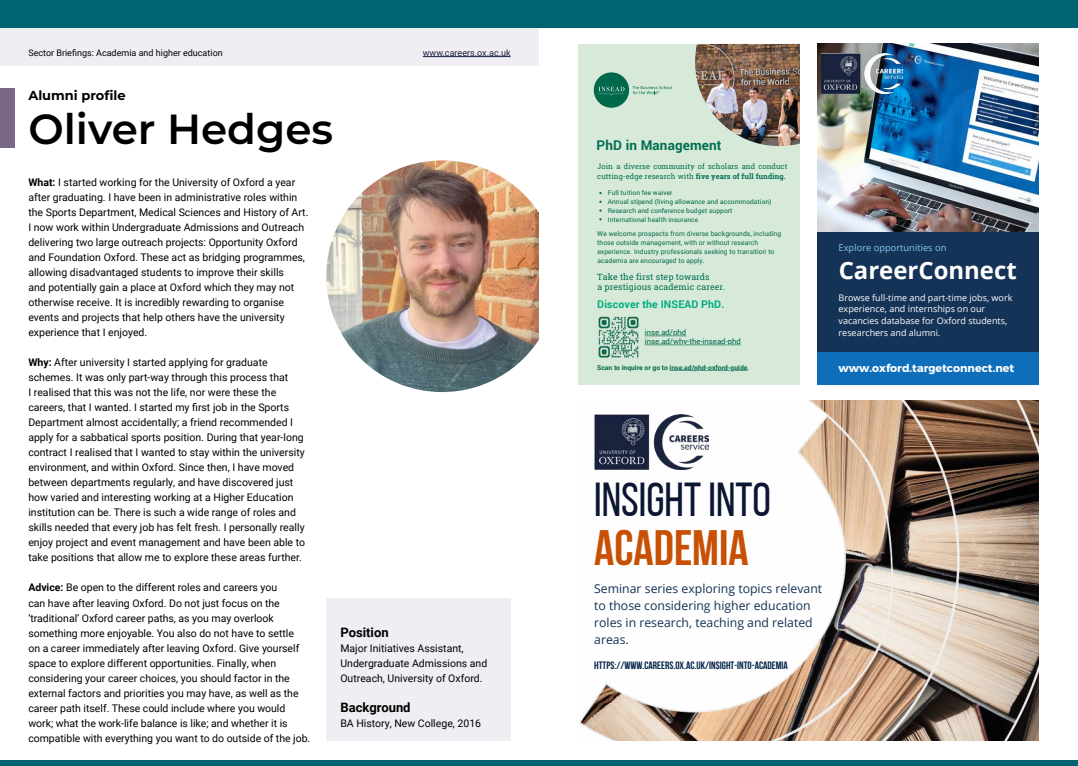
<style>
.page{position:relative;width:1078px;height:766px;background:#fff}
.page>*{position:absolute;margin:0;border:0;box-sizing:border-box;transform-origin:0 0}
.t1{font:700 49.6px "Bebas Neue";color:#c85005}
.t2{font:47.5px "Bebas Neue";color:#0b1633}
.Article_Intro___Article_Title___Black{font:600 42px "Montserrat";color:#000}
.t3{font:700 23.9px "Open Sans";color:#fff}
.t4{font:700 13.5px "Roboto";letter-spacing:.01em;color:#006f51}
.Body_Text___Subheading{font:700 13px "Roboto";color:#000}
.Article_Intro___Intro_Text___Black{font:700 13px "Montserrat";color:#000}
.t5{font:12.2px/16.8px "Open Sans";color:#002147}
.t6{font:700 11px "Montserrat";color:#fff}
.t7{font:700 10.7px "Bebas Neue";color:#002147}
.t8{font:700 10.6px "Roboto";letter-spacing:.01em;color:#00ad7c}
.Body_Text___Paragraph___Space_Before{font:10.5px/15px "Roboto";color:#000}
.Body_Text___Paragraph{font:10.5px/15px "Roboto";color:#000}
.t9{font:9.3px "Open Sans";color:#80c8f0}
.t10{font:9px/11.9px "Open Sans";color:#fff}
.Running_Head___Left_Hand_Page{font:9px "Roboto";color:#000}
.URL_In_Header___Left_Hand_Page{font:9px "Roboto";color:#18233f}
.t11{font:8.7px/10.1px "Roboto Slab";letter-spacing:.01em;color:#006f51}
.t12{font:7.7px/9px "Roboto";color:#00684b}
.t13{font:7.4px/9.8px "Roboto Slab";letter-spacing:.01em;color:#006f51}
.t14{font:6.7px/9px "Roboto";letter-spacing:.01em;color:#00684b}
.t15{font:700 6.7px "Roboto";color:#00684b}
.t16{font:6.6px/8.8px "Roboto";letter-spacing:.01em;color:#00684b}
.s1{font-weight:700}
</style>
<div class="page">
<div style="left:539px;top:760px;width:538px;height:5px;background:#006470"></div>
<div style="left:0;top:760px;width:539px;height:5px;background:#006470"></div>
<div style="left:539px;top:0;width:538px;height:28px;background:#006470"></div>
<div style="left:0;top:0;width:539px;height:28px;background:#006470"></div>
<img style="left:578px;top:400px;width:459px;height:340px">
<img style="left:594px;top:414px;width:114px;height:55px">
<div style="left:816px;top:152px;width:221px;height:232px;background:#153356"></div>
<img style="left:816px;top:44px;width:221px;height:188px">
<img style="left:821px;top:53px;width:81px;height:40px">
<div style="left:816px;top:352px;width:221px;height:32px;background:#0e6eba"></div>
<div style="left:0;top:28px;width:539px;height:38px;background:#f1eef3"></div>
<hr style="left:423px;top:56px;width:87px;height:1px;background:#18233f">
<img style="left:326px;top:160px;width:213px;height:232px">
<div style="left:0;top:89px;width:14px;height:59px;background:#7a6787"></div>
<div style="left:326px;top:598px;width:184px;height:142px;background:#f1eef3"></div>
<div style="left:578px;top:44px;width:221px;height:340px;background:#d7ead9"></div>
<div style="left:593px;top:72px;width:36px;height:36px;background:#00684b;border-radius:18px"></div>
<svg style="left:598px;top:87px;width:26px;height:9px"></svg>
<svg style="left:632px;top:86px;width:40px;height:8px"></svg>
<img style="left:695px;top:44px;width:104px;height:102px">
<img style="left:598px;top:316px;width:41px;height:41px">
<svg style="left:644px;top:335px;width:42px;height:1px"></svg>
<hr style="left:686px;top:344px;width:39px;height:1px;background:#00684b">
<hr style="left:644px;top:344px;width:39px;height:1px;background:#00684b">
<svg style="left:725px;top:344px;width:15px;height:1px"></svg>
<svg style="left:734px;top:370px;width:13px;height:1px"></svg>
<hr style="left:696px;top:370px;width:34px;height:1px;background:#00684b">
<svg style="left:669px;top:370px;width:24px;height:1px"></svg>
<p class="Running_Head___Left_Hand_Page" style="left:28px;top:46px;width:196px">Sector Briefings: Academia and higher education</p>
<p class="URL_In_Header___Left_Hand_Page" style="left:423px;top:46px;width:89px">www.careers.ox.ac.uk</p>
<p class="Running_Head___Left_Hand_Page" style="left:28px;top:46px;width:7px">5</p>
<p class="Running_Head___Left_Hand_Page" style="left:57px;top:46px;width:140px">Sector briefings: Subsection Name</p>
<p class="Article_Intro___Intro_Text___Black" style="left:28px;top:86px;width:99px">Alumni profile</p>
<p class="Article_Intro___Article_Title___Black" style="left:28px;top:99px;width:306px">Oliver Hedges</p>
<p class="Body_Text___Paragraph" style="left:28px;top:174px;width:281px"><span class="s1">What:</span> I started working for the University of Oxford a year after graduating. I have been in administrative roles within the Sports Department, Medical Sciences and History of Art.<br>I now work within Undergraduate Admissions and Outreach delivering two large outreach projects: Opportunity Oxford and Foundation Oxford. These act as bridging programmes, allowing disadvantaged students to improve their skills<br>and potentially gain a place at Oxford which they may not otherwise receive. It is incredibly rewarding to organise events and projects that help others have the university experience that I enjoyed.</p>
<p class="Body_Text___Paragraph___Space_Before" style="left:28px;top:354px;width:278px"><span class="s1">Why:</span> After university I started applying for graduate schemes. It was only part-way through this process that<br>I realised that this was not the life, nor were these the careers, that I wanted. I started my first job in the Sports Department almost accidentally; a friend recommended I apply for a sabbatical sports position. During that year-long contract I realised that I wanted to stay within the university environment, and within Oxford. Since then, I have moved between departments regularly, and have discovered just how varied and interesting working at a Higher Education institution can be. There is such a wide range of roles and skills needed that every job has felt fresh. I personally really enjoy project and event management and have been able to take positions that allow me to explore these areas further.</p>
<p class="Body_Text___Paragraph___Space_Before" style="left:28px;top:579px;width:283px"><span class="s1">Advice:</span> Be open to the different roles and careers you<br>can have after leaving Oxford. Do not just focus on the ‘traditional’ Oxford career paths, as you may overlook something more enjoyable. You also do not have to settle<br>on a career immediately after leaving Oxford. Give yourself space to explore different opportunities. Finally, when considering your career choices, you should factor in the external factors and priorities you may have, as well as the career path itself. These could include where you would work; what the work-life balance is like; and whether it is compatible with everything you want to do outside of the job.</p>
<p class="Body_Text___Subheading" style="left:340px;top:622px;width:50px">Position</p>
<p class="Body_Text___Paragraph" style="left:340px;top:639px;width:148px">Major Initiatives Assistant,<br>Undergraduate Admissions and<br>Outreach, University of Oxford.</p>
<p class="Body_Text___Subheading" style="left:340px;top:697px;width:72px">Background</p>
<p class="Body_Text___Paragraph" style="left:340px;top:714px;width:142px">BA History, New College, 2016</p>
<p class="t4" style="left:596px;top:136px;width:126px">PhD in Management</p>
<p class="t13" style="left:597px;top:161px;width:191px">Join a diverse community of scholars and conduct cutting-edge research with <span class="s1">five years of full funding.</span></p>
<p class="t16" style="left:607px;top:188px;width:165px">Full tuition fee waiver<br>Annual stipend (living allowance and accommodation)<br>Research and conference budget support International health insurance</p>
<p class="t14" style="left:597px;top:229px;width:185px">We welcome prospects from diverse backgrounds, including those outside management, with or without research experience. Industry professionals seeking to transition to academia are encouraged to apply.</p>
<p class="t11" style="left:597px;top:271px;width:129px">Take the first step towards<br>a prestigious academic career.</p>
<p class="t8" style="left:597px;top:296px;width:129px">Discover the INSEAD PhD.</p>
<p class="t12" style="left:644px;top:327px;width:98px">inse.ad/phd inse.ad/why-the-insead-phd</p>
<p class="t15" style="left:597px;top:362px;width:154px">Scan to inquire or go to inse.ad/phd-oxford-guide.</p>
<p class="t9" style="left:838px;top:241px;width:109px">Explore opportunities on</p>
<p class="t3" style="left:838px;top:253px;width:179px">CareerConnect</p>
<p class="t10" style="left:838px;top:291px;width:175px">Browse full-time and part-time jobs, work experience, and internships on our vacancies database for Oxford students, researchers and alumni.</p>
<p class="t6" style="left:838px;top:361px;width:177px">www.oxford.targetconnect.net</p>
<p class="t2" style="left:594px;top:474px;width:178px">INSIGHT INTO</p>
<p class="t1" style="left:594px;top:520px;width:156px">ACADEMIA</p>
<p class="t5" style="left:594px;top:579px;width:229px">Seminar series exploring topics relevant to those considering higher education roles in research, teaching and related areas.</p>
<p class="t7" style="left:594px;top:659px;width:195px">HTTPS://WWW.CAREERS.OX.AC.UK/INSIGHT-INTO-ACADEMIA</p>
</div>
